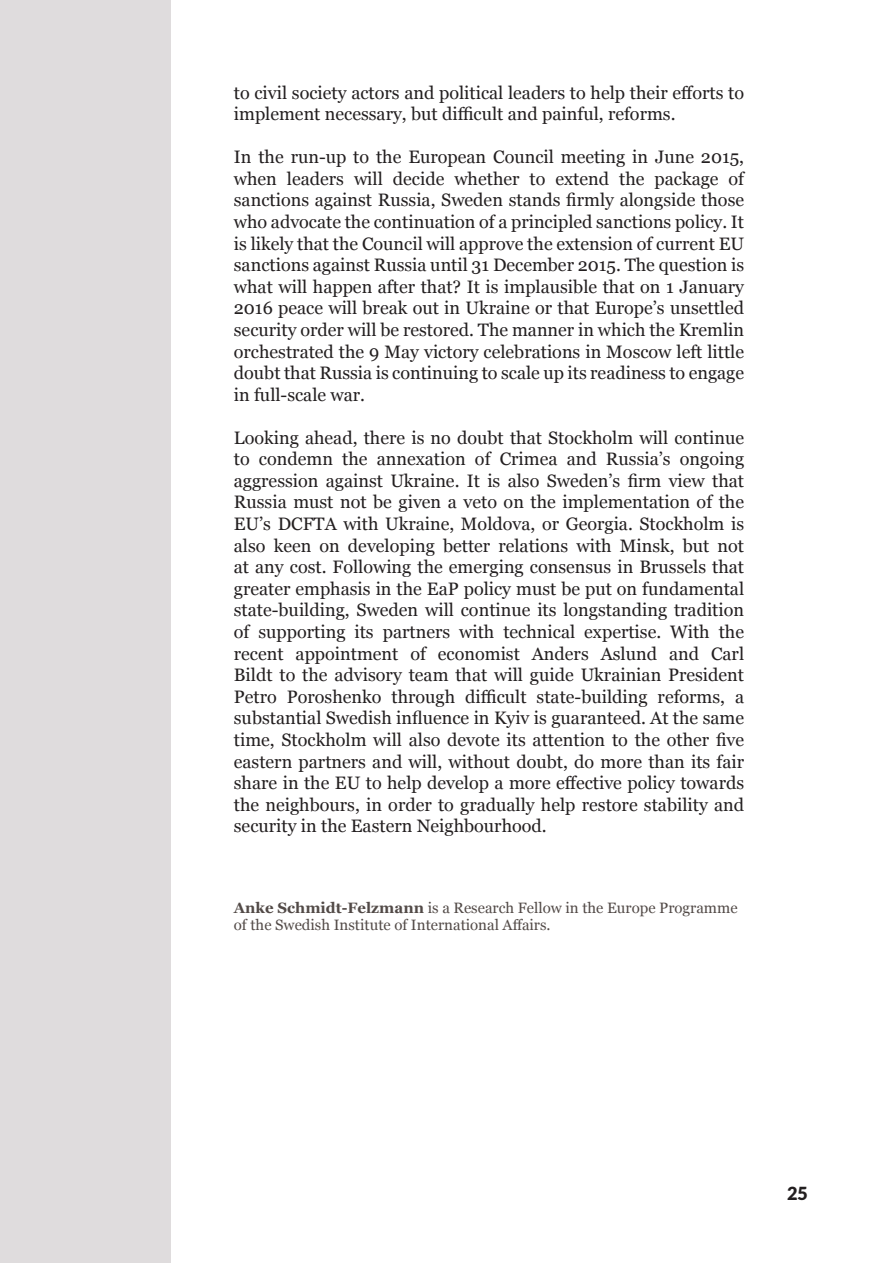
<style>
.page{position:relative;width:893px;height:1263px;background:#fff}
.page>*{position:absolute;margin:0;border:0;box-sizing:border-box;transform-origin:0 0}
.Paragraph_basic_titl{font:18px/21.6px "Georgia";color:#231f20;text-align:justify}
.t1{font:900 18px "Lato";color:#231f20}
.who{font:15px/16.5px "Georgia";color:#524a47}
.s1{font-weight:700}
</style>
<div class="page">
<div style="left:0;top:0;width:170px;height:1263px;background:#dfdcdd"></div>
<p class="Paragraph_basic_titl" style="left:234px;top:82px;width:512px">to civil society actors and political leaders to help their efforts to implement necessary, but difficult and painful, reforms.</p>
<p class="Paragraph_basic_titl" style="left:234px;top:146px;width:512px">In the run-up to the European Council meeting in June 2015, when leaders will decide whether to extend the package of sanctions against Russia, Sweden stands firmly alongside those who advocate the continuation of a principled sanctions policy. It is likely that the Council will approve the extension of current EU sanctions against Russia until 31 December 2015. The question is what will happen after that? It is implausible that on 1 January 2016 peace will break out in Ukraine or that Europe’s unsettled security order will be restored. The manner in which the Kremlin orchestrated the 9 May victory celebrations in Moscow left little doubt that Russia is continuing to scale up its readiness to engage in full-scale war.</p>
<p class="Paragraph_basic_titl" style="left:234px;top:427px;width:512px">Looking ahead, there is no doubt that Stockholm will continue to condemn the annexation of Crimea and Russia’s ongoing aggression against Ukraine. It is also Sweden’s firm view that Russia must not be given a veto on the implementation of the EU’s DCFTA with Ukraine, Moldova, or Georgia. Stockholm is also keen on developing better relations with Minsk, but not at any cost. Following the emerging consensus in Brussels that greater emphasis in the EaP policy must be put on fundamental state-building, Sweden will continue its longstanding tradition of supporting its partners with technical expertise. With the recent appointment of economist Anders Aslund and Carl Bildt to the advisory team that will guide Ukrainian President Petro Poroshenko through difficult state-building reforms, a substantial Swedish influence in Kyiv is guaranteed. At the same time, Stockholm will also devote its attention to the other five eastern partners and will, without doubt, do more than its fair share in the EU to help develop a more effective policy towards the neighbours, in order to gradually help restore stability and security in the Eastern Neighbourhood.</p>
<p class="who" style="left:234px;top:900px;width:505px"><span class="s1">Anke Schmidt-Felzmann</span> is a Research Fellow in the Europe Programme of the Swedish Institute of International Affairs.</p>
<p class="t1" style="left:787px;top:1182px;width:22px">25</p>
</div>
